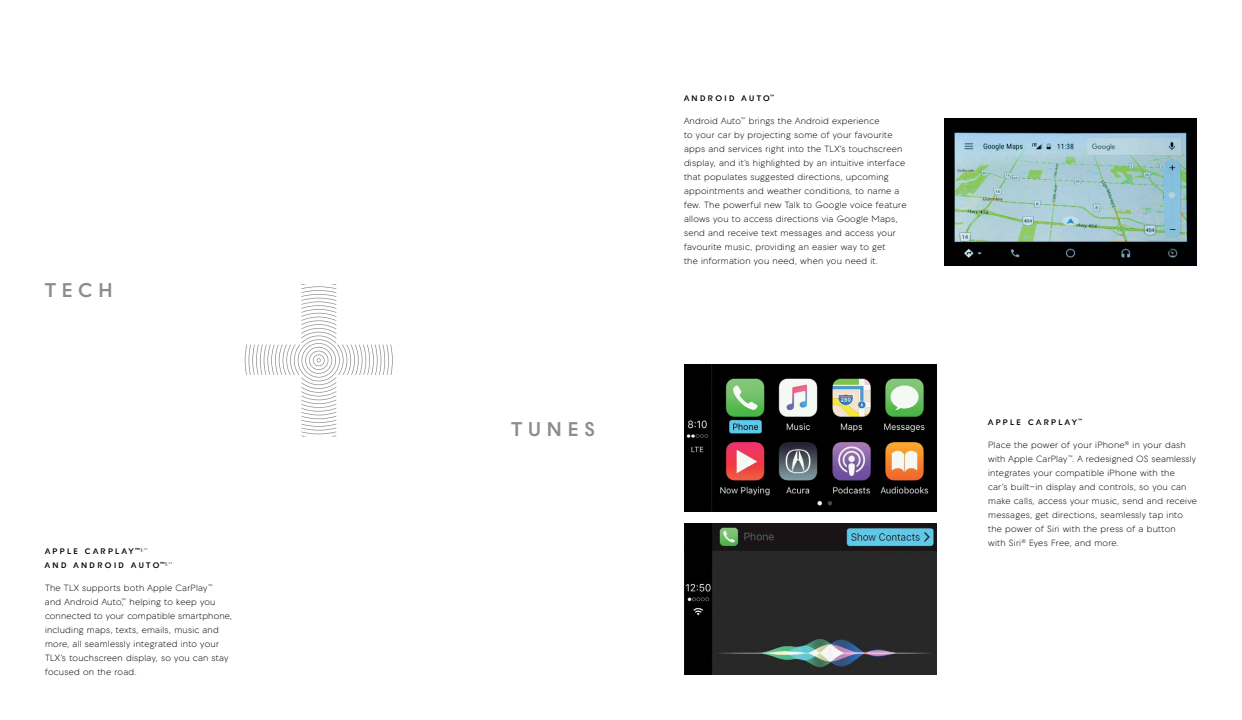
<style>
.page{position:relative;width:1242px;height:720px;background:#fff}
.page>*{position:absolute;margin:0;border:0;box-sizing:border-box;transform-origin:0 0}
.t1{font:700 19.8px "Acura Bespoke";letter-spacing:.3em;color:#8b8d8d}
.t2{font:9px/14px "Acura Bespoke";letter-spacing:.03em;color:#000}
.t3{font:700 8px/14px "Acura Bespoke";letter-spacing:.3em;color:#000}
</style>
<div class="page">
<img style="left:944px;top:118px;width:253px;height:148px">
<img style="left:684px;top:523px;width:253px;height:152px">
<img style="left:684px;top:364px;width:253px;height:148px">
<svg style="left:244px;top:284px;width:149px;height:153px"></svg>
<h1 class="t1" style="left:45px;top:278px;width:69px">TECH</h1>
<p class="t3" style="left:45px;top:544px;width:129px">APPLE CARPLAY<sup>™</sup><sup>§,**<br></sup>AND ANDROID AUTO<sup>™</sup><sup>§,**</sup></p>
<p class="t2" style="left:45px;top:581px;width:188px">The TLX supports both Apple CarPlay<sup>™<br></sup>and Android Auto,<sup>™</sup> helping to keep you connected to your compatible smartphone, including maps, texts, emails, music and more, all seamlessly integrated into your TLX’s touchscreen display, so you can stay focused on the road.</p>
<h1 class="t1" style="left:511px;top:417px;width:85px">TUNES</h1>
<p class="t3" style="left:684px;top:91px;width:92px">ANDROID AUTO<sup>™</sup></p>
<p class="t2" style="left:684px;top:114px;width:224px">Android Auto<sup>™</sup> brings the Android experience<br>to your car by projecting some of your favourite apps and services right into the TLX’s touchscreen display, and it’s highlighted by an intuitive interface that populates suggested directions, upcoming appointments and weather conditions, to name a few. The powerful new Talk to Google voice feature allows you to access directions via Google Maps, send and receive text messages and access your favourite music, providing an easier way to get<br>the information you need, when you need it.</p>
<p class="t3" style="left:988px;top:415px;width:96px">APPLE CARPLAY<sup>™</sup></p>
<p class="t2" style="left:988px;top:438px;width:210px">Place the power of your iPhone<sup>®</sup> in your dash with Apple CarPlay<sup>™</sup>. A redesigned OS seamlessly integrates your compatible iPhone with the<br>car’s built-in display and controls, so you can make calls, access your music, send and receive messages, get directions, seamlessly tap into the power of Siri with the press of a button<br>with Siri<sup>®</sup> Eyes Free, and more.</p>
</div>
